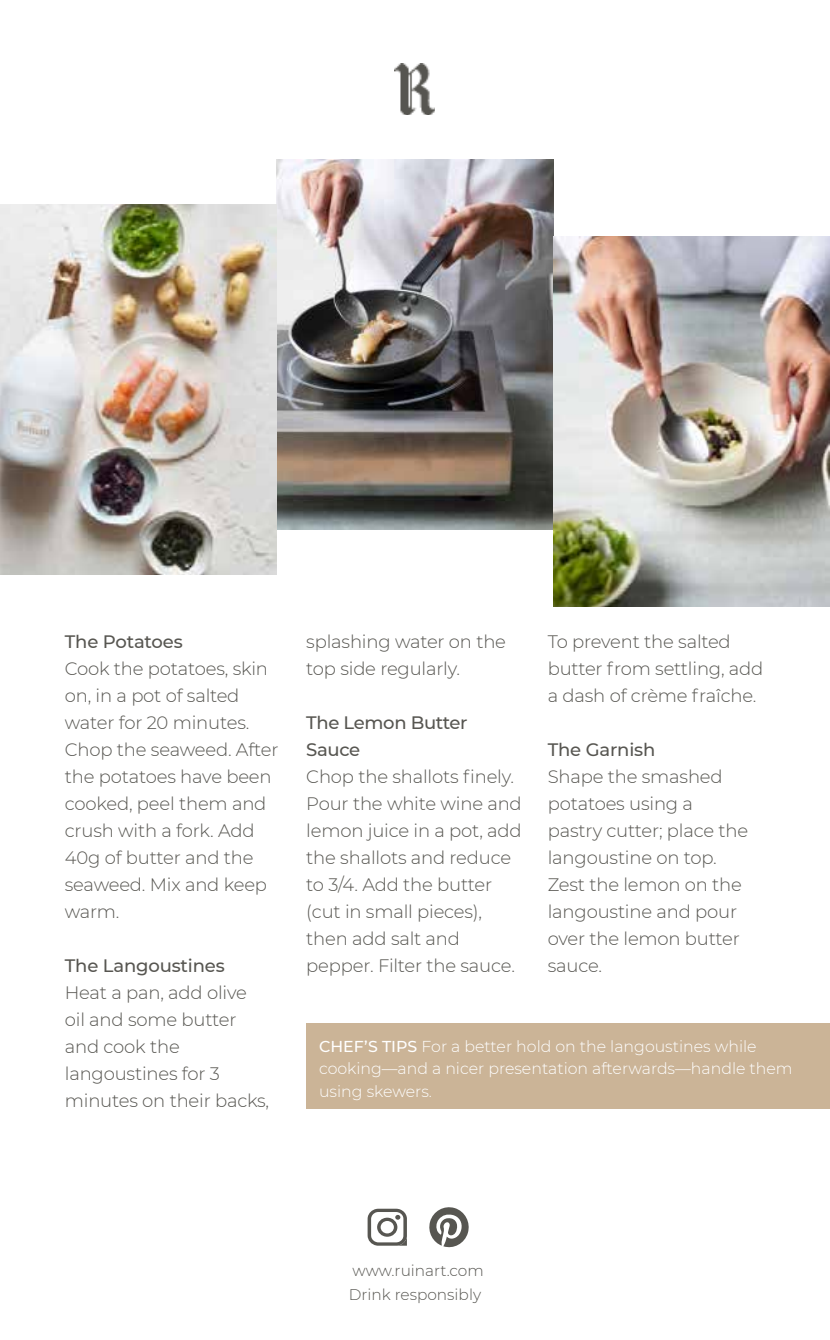
<style>
.page{position:relative;width:830px;height:1340px;background:#fff}
.page>*{position:absolute;margin:0;border:0;box-sizing:border-box;transform-origin:0 0}
.t1{font:300 18px/27px "Montserrat";letter-spacing:-.01em;color:#575651}
.t2{font:500 18px/27px "Montserrat";letter-spacing:-.01em;color:#575651}
.t3{font:300 15.75px/22.5px "Montserrat";color:#fff}
.t4{font:300 15.3px/24.1px "Montserrat";color:#575651}
.s1{font-weight:500}
</style>
<div class="page">
<img style="left:394px;top:64px;width:40px;height:51px">
<svg style="left:367px;top:1208px;width:40px;height:37px"></svg>
<svg style="left:429px;top:1207px;width:40px;height:41px"></svg>
<img style="left:277px;top:159px;width:276px;height:370px">
<img style="left:553px;top:236px;width:276px;height:370px">
<img style="left:0;top:204px;width:277px;height:370px">
<div style="left:306px;top:1023px;width:523px;height:86px;background:#cbb497"></div>
<p class="t2" style="left:65px;top:627px;width:119px">The Potatoes</p>
<p class="t1" style="left:65px;top:654px;width:215px">Cook the potatoes, skin on, in a pot of salted water for 20 minutes.<br>Chop the seaweed. After the potatoes have been cooked, peel them and crush with a fork. Add<br>40g of butter and the seaweed. Mix and keep warm.</p>
<p class="t2" style="left:65px;top:951px;width:161px">The Langoustines</p>
<p class="t1" style="left:65px;top:978px;width:206px">Heat a pan, add olive oil and some butter and cook the langoustines for 3 minutes on their backs,</p>
<p class="t1" style="left:306px;top:627px;width:201px">splashing water on the top side regularly.</p>
<p class="t2" style="left:306px;top:708px;width:163px">The Lemon Butter<br>Sauce</p>
<p class="t1" style="left:306px;top:762px;width:217px">Chop the shallots finely.<br>Pour the white wine and lemon juice in a pot, add the shallots and reduce to 3/4. Add the butter (cut in small pieces), then add salt and pepper. Filter the sauce.</p>
<p class="t1" style="left:547px;top:627px;width:217px">To prevent the salted butter from settling, add a dash of crème fraîche.</p>
<p class="t2" style="left:547px;top:735px;width:109px">The Garnish</p>
<p class="t1" style="left:547px;top:762px;width:202px">Shape the smashed potatoes using a pastry cutter; place the langoustine on top.<br>Zest the lemon on the langoustine and pour over the lemon butter sauce.</p>
<p class="t3" style="left:319px;top:1034px;width:475px"><span class="s1">CHEF’S TIPS</span> For a better hold on the langoustines while cooking—and a nicer presentation afterwards—handle them using skewers.</p>
<p class="t4" style="left:349px;top:1258px;width:136px">www.ruinart.com<br>Drink responsibly</p>
</div>
